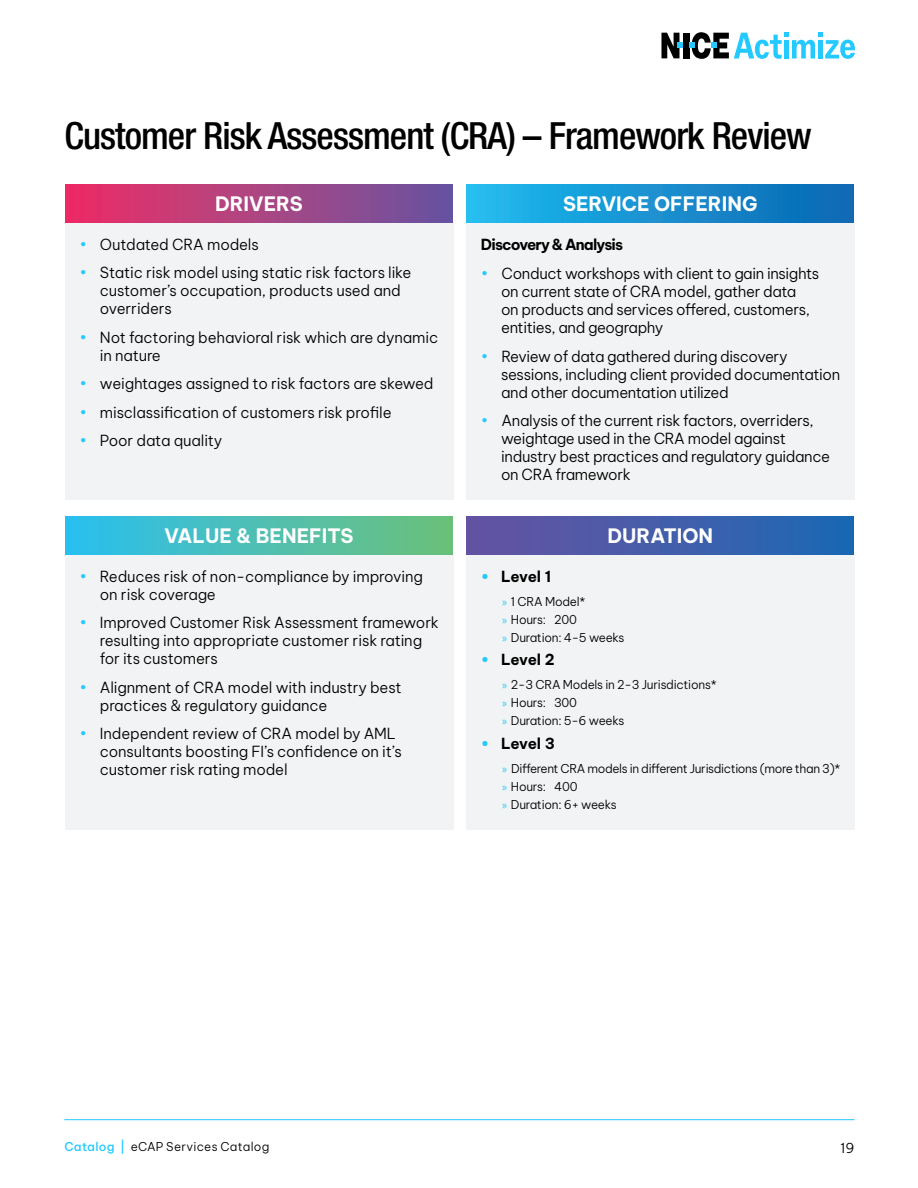
<style>
.page{position:relative;width:918px;height:1188px;background:#fff}
.page>*{position:absolute;margin:0;border:0;box-sizing:border-box;transform-origin:0 0}
.t1{font:500 condensed 37.5px "Helvetica Neue LT Pro";letter-spacing:-.025em;color:#000}
.t2{font:700 19.5px "Be Vietnam Pro";color:#fff}
.t3{font:300 15px/18px "Be Vietnam Pro";letter-spacing:-.025em;color:#000}
.t4{font:700 15px "Be Vietnam Pro";letter-spacing:-.05em;color:#000}
.t5{font:300 13.5px "Be Vietnam Pro";color:#000}
.t6{font:300 12px/18px "Be Vietnam Pro";letter-spacing:-.02em;color:#000}
.t7{font:300 12px "Be Vietnam Pro";letter-spacing:.02em;color:#000}
.s1{color:#23c9ff}
.s2{font-family:"Myriad Pro";font-weight:400;color:#23c9ff}
.s3{font-weight:500;color:#23c9ff}
</style>
<div class="page">
<div style="left:683px;top:33px;width:6px;height:25px;background:#000"></div>
<svg style="left:689px;top:32px;width:166px;height:27px"></svg>
<svg style="left:662px;top:33px;width:21px;height:25px"></svg>
<div style="left:65px;top:222px;width:388px;height:278px;background:#f2f3f4"></div>
<div style="left:467px;top:222px;width:388px;height:278px;background:#f2f3f4"></div>
<div style="left:65px;top:184px;width:388px;height:38px;background:linear-gradient(to right,#ef2f65,#6856a0)"></div>
<div style="left:467px;top:184px;width:387px;height:38px;background:linear-gradient(to right,#22bcef,#0c66b2)"></div>
<div style="left:65px;top:554px;width:388px;height:276px;background:#f2f3f4"></div>
<div style="left:467px;top:554px;width:388px;height:276px;background:#f2f3f4"></div>
<div style="left:65px;top:516px;width:388px;height:38px;background:linear-gradient(to right,#2bbfef,#6ec079)"></div>
<div style="left:467px;top:516px;width:387px;height:38px;background:linear-gradient(to right,#6853a1,#1c69b4)"></div>
<div style="left:56px;top:1110px;width:806px;height:19px;background:#000;opacity:.15"></div>
<hr style="left:64px;top:1119px;width:791px;height:1px;background:#23c9ff">
<h1 class="t1" style="left:65px;top:113px;width:749px">Customer Risk Assessment (CRA) – Framework Review</h1>
<h2 class="t2" style="left:215px;top:187px;width:89px">DRIVERS</h2>
<h2 class="t2" style="left:563px;top:187px;width:196px">SERVICE OFFERING</h2>
<p class="t3" style="left:80px;top:234px;width:181px"><span class="s1">•</span> Outdated CRA models</p>
<p class="t3" style="left:100px;top:263px;width:313px;text-indent:-20px"><span class="s1">•</span> Static risk model using static risk factors like customer’s occupation, products used and overriders</p>
<p class="t3" style="left:100px;top:327px;width:340px;text-indent:-20px"><span class="s1">•</span> Not factoring behavioral risk which are dynamic in nature</p>
<p class="t3" style="left:80px;top:374px;width:355px"><span class="s1">•</span> weightages assigned to risk factors are skewed</p>
<p class="t3" style="left:80px;top:402px;width:313px"><span class="s1">•</span> misclassification of customers risk profile</p>
<p class="t3" style="left:80px;top:431px;width:144px"><span class="s1">•</span> Poor data quality</p>
<p class="t4" style="left:481px;top:232px;width:144px">Discovery &amp; Analysis</p>
<p class="t3" style="left:501px;top:264px;width:320px;text-indent:-20px"><span class="s1">•</span> Conduct workshops with client to gain insights on current state of CRA model, gather data<br>on products and services offered, customers, entities, and geography</p>
<p class="t3" style="left:501px;top:346px;width:341px;text-indent:-20px"><span class="s1">•</span> Review of data gathered during discovery sessions, including client provided documentation and other documentation utilized</p>
<p class="t3" style="left:501px;top:411px;width:330px;text-indent:-20px"><span class="s1">•</span> Analysis of the current risk factors, overriders, weightage used in the CRA model against industry best practices and regulatory guidance on CRA framework</p>
<h2 class="t2" style="left:165px;top:519px;width:190px">VALUE &amp; BENEFITS</h2>
<h2 class="t2" style="left:607px;top:519px;width:107px">DURATION</h2>
<p class="t3" style="left:100px;top:566px;width:325px;text-indent:-20px"><span class="s1">•</span> Reduces risk of non-compliance by improving on risk coverage</p>
<p class="t3" style="left:100px;top:613px;width:341px;text-indent:-20px"><span class="s1">•</span> Improved Customer Risk Assessment framework resulting into appropriate customer risk rating for its customers</p>
<p class="t3" style="left:100px;top:677px;width:303px;text-indent:-20px"><span class="s1">•</span> Alignment of CRA model with industry best practices &amp; regulatory guidance</p>
<p class="t3" style="left:100px;top:724px;width:303px;text-indent:-20px"><span class="s1">•</span> Independent review of CRA model by AML consultants boosting FI’s confidence on it’s customer risk rating model</p>
<p class="t4" style="left:481px;top:564px;width:72px"><span class="s1">•</span> Level 1</p>
<p class="t6" style="left:502px;top:591px;width:124px"><span class="s2">»</span> 1 CRA Model*<br><span class="s2">»</span> Hours: ≈200<br><span class="s2">»</span> Duration: 4-5 weeks</p>
<p class="t4" style="left:481px;top:647px;width:75px"><span class="s1">•</span> Level 2</p>
<p class="t6" style="left:502px;top:675px;width:216px"><span class="s2">»</span> 2-3 CRA Models in 2-3 Jurisdictions* <span class="s2">»</span> Hours: ≈300<br><span class="s2">»</span> Duration: 5-6 weeks</p>
<p class="t4" style="left:481px;top:731px;width:75px"><span class="s1">•</span> Level 3</p>
<p class="t6" style="left:502px;top:758px;width:340px"><span class="s2">»</span> Different CRA models in different Jurisdictions (more than 3)* <span class="s2">»</span> Hours: ≈400<br><span class="s2">»</span> Duration: 6+ weeks</p>
<p class="t7" style="left:64px;top:1137px;width:206px"><span class="s3">Catalog |</span> eCAP Services Catalog</p>
<p class="t5" style="left:841px;top:1137px;width:15px">19</p>
</div>
